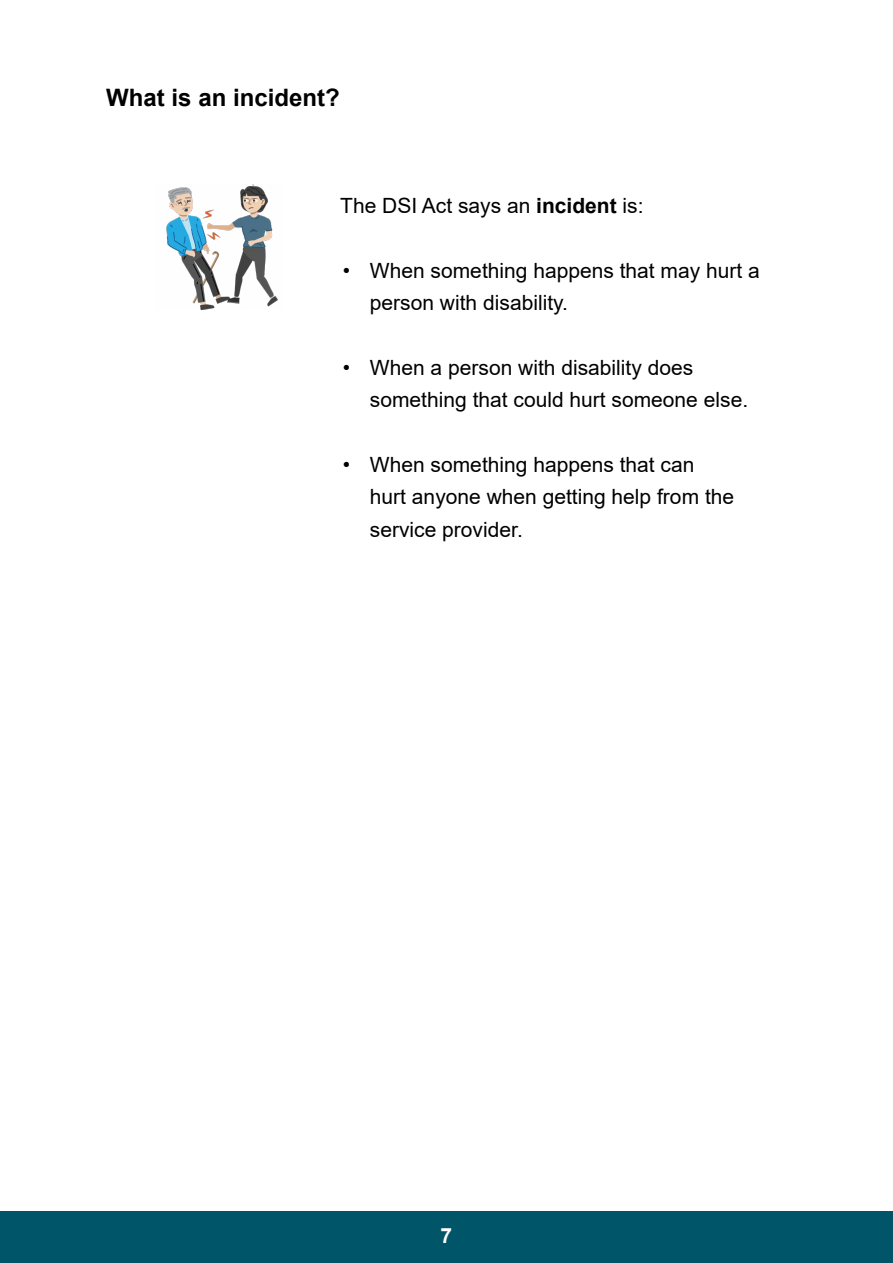
<style>
.page{position:relative;width:893px;height:1263px;background:#fff}
.page>*{position:absolute;margin:0;border:0;box-sizing:border-box;transform-origin:0 0}
.t1{font:700 24px "Arial";color:#000}
.Paragraph_Style_1{font:21px/32.4px "Arial";color:#000}
.t2{font:700 21px "Arial";color:#fff}
.s1{font-weight:700}
</style>
<div class="page">
<div style="left:0;top:1212px;width:893px;height:51px;background:#005568"></div>
<img style="left:166px;top:184px;width:112px;height:125px">
<h2 class="t1" style="left:106px;top:81px;width:235px">What is an incident?</h2>
<p class="Paragraph_Style_1" style="left:340px;top:189px;width:305px">The DSI Act says an <span class="s1">incident</span> is:</p>
<p class="Paragraph_Style_1" style="left:370px;top:254px;width:391px;text-indent:-27px">• When something happens that may hurt a person with disability.</p>
<p class="Paragraph_Style_1" style="left:370px;top:351px;width:380px;text-indent:-27px">• When a person with disability does something that could hurt someone else.</p>
<p class="Paragraph_Style_1" style="left:370px;top:448px;width:366px;text-indent:-27px">• When something happens that can hurt anyone when getting help from the service provider.</p>
<p class="t2" style="left:441px;top:1221px;width:13px">7</p>
</div>
